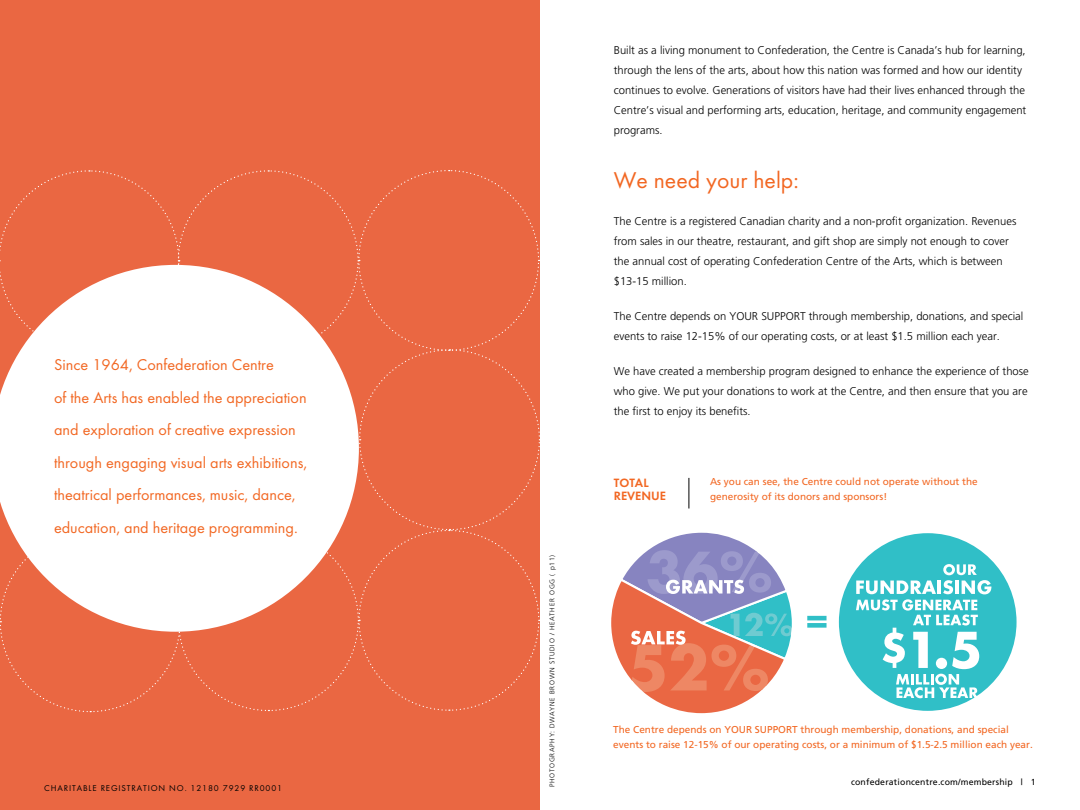
<style>
.page{position:relative;width:1080px;height:810px;background:#fff}
.page>*{position:absolute;margin:0;border:0;box-sizing:border-box;transform-origin:0 0}
.t1{font:23.75px "Futura T";color:#f26722}
.t2{font:16.25px/32.5px "Futura T";color:#f26722}
.t3{font:600 12.5px/12.5px "Futura T";color:#f26722}
.t4{font:300 11.25px/20px "Frutiger";color:#000}
.t5{font:10px/15px "Frutiger";color:#f26722}
.t6{font:8.75px "Futura T";letter-spacing:.1em;color:#000}
.t7{font:8.75px "Frutiger";letter-spacing:.02em;color:#000}
.t8{font:300 6.88px "Frutiger";letter-spacing:.1em;color:#000}
</style>
<div class="page">
<div style="left:0;top:0;width:540px;height:810px;background:#ea6742"></div>
<div style="left:839px;top:533px;width:178px;height:178px;background:#30bfc7;border-radius:50%"></div>
<svg style="left:856px;top:564px;width:135px;height:134px"></svg>
<svg style="left:807px;top:616px;width:20px;height:12px"></svg>
<svg style="left:611px;top:532px;width:181px;height:182px"></svg>
<svg style="left:0;top:170px;width:540px;height:543px"></svg>
<svg style="left:0;top:265px;width:359px;height:367px;fill:#fff"></svg>
<hr style="left:689px;top:478px;width:1px;height:31px;background:#000">
<p class="t2" style="left:54px;top:348px;width:255px">Since 1964, Confederation Centre<br>of the Arts has enabled the appreciation and exploration of creative expression through engaging visual arts exhibitions, theatrical performances, music, dance, education, and heritage programming.</p>
<p class="t6" style="left:44px;top:783px;width:239px">CHARITABLE REGISTRATION NO. 12180 7929 RR0001</p>
<p class="t8" style="left:548px;top:787px;width:234px;rotate:-90deg">PHOTOGRAPHY: DWAYNE BROWN STUDIO / HEATHER OGG ( p11)</p>
<p class="t4" style="left:614px;top:40px;width:414px">Built as a living monument to Confederation, the Centre is Canada’s hub for learning, through the lens of the arts, about how this nation was formed and how our identity continues to evolve. Generations of visitors have had their lives enhanced through the Centre’s visual and performing arts, education, heritage, and community engagement programs.</p>
<h1 class="t1" style="left:614px;top:166px;width:187px">We need your help:</h1>
<p class="t4" style="left:614px;top:211px;width:404px">The Centre is a registered Canadian charity and a non-profit organization. Revenues from sales in our theatre, restaurant, and gift shop are simply not enough to cover the annual cost of operating Confederation Centre of the Arts, which is between $13-15 million.</p>
<p class="t4" style="left:614px;top:306px;width:411px">The Centre depends on YOUR SUPPORT through membership, donations, and special events to raise 12-15% of our operating costs, or at least $1.5 million each year.</p>
<p class="t4" style="left:614px;top:361px;width:417px;text-align:justify">We have created a membership program designed to enhance the experience of those who give. We put your donations to work at the Centre, and then ensure that you are the first to enjoy its benefits.</p>
<p class="t3" style="left:614px;top:477px;width:54px">TOTAL<br>REVENUE</p>
<p class="t5" style="left:710px;top:474px;width:269px">As you can see, the Centre could not operate without the generosity of its donors and sponsors!</p>
<p class="t5" style="left:613px;top:722px;width:421px">The Centre depends on YOUR SUPPORT through membership, donations, and special events to raise 12-15% of our operating costs, or a minimum of $1.5-2.5 million each year.</p>
<p class="t7" style="left:851px;top:777px;width:186px">confederationcentre.com/membership | 1</p>
</div>
